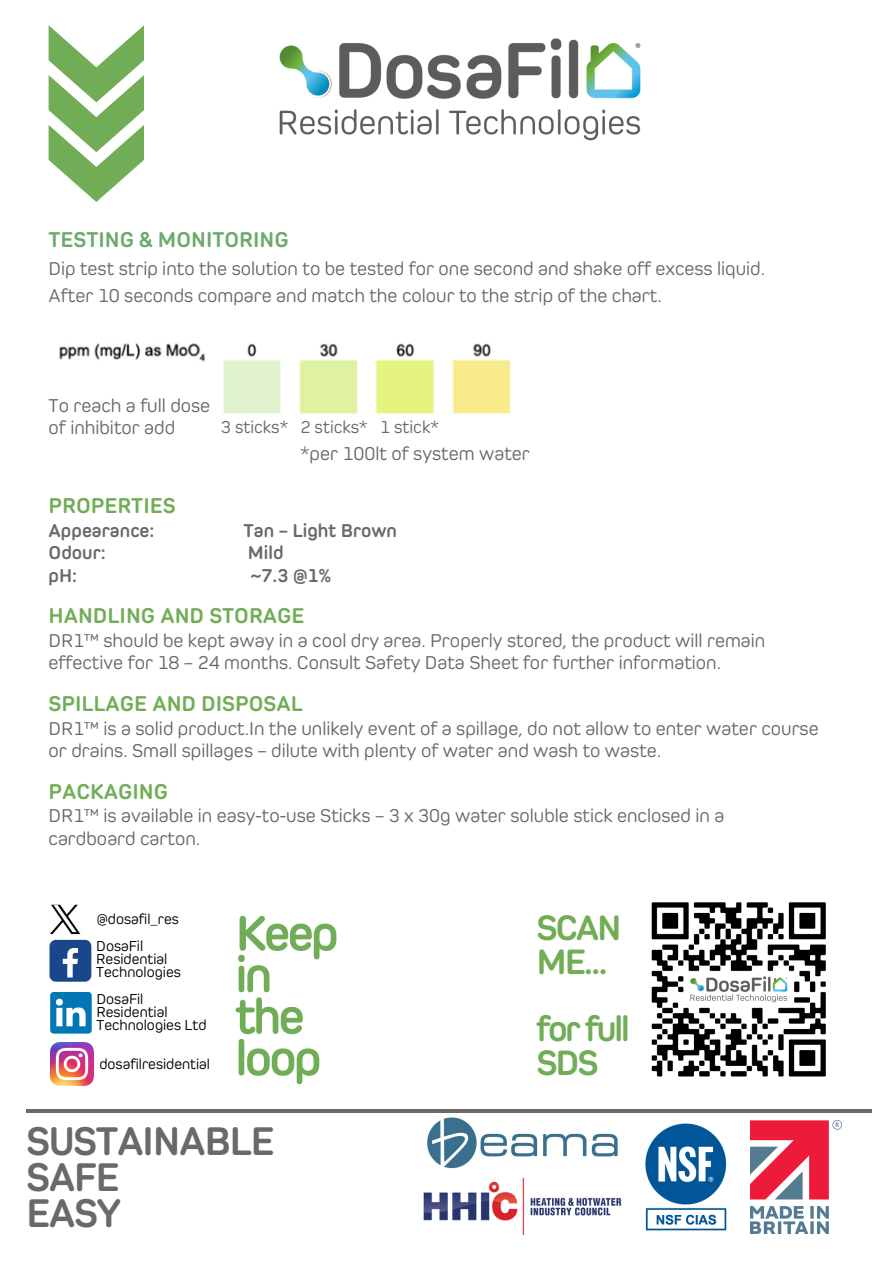
<style>
.page{position:relative;width:893px;height:1264px;background:#fff}
.page>*{position:absolute;margin:0;border:0;box-sizing:border-box;transform-origin:0 0}
.t1{font:700 51.75px/41.5px "Pero";letter-spacing:-.055em;color:#71ad56}
.t2{font:700 42px "Pero";letter-spacing:-.035em;color:#686a6a}
.t3{font:700 37.05px/33.8px "Pero";letter-spacing:-.055em;color:#71ad56}
.t4{font:700 22.5px "Pero";color:#71ad56}
.t5{font:700 22.5px "Pero";color:#6aaa6b}
.t6{font:19.5px/22.5px "Pero";color:#686a6a}
.t7{font:700 19.5px "Pero";color:#686a6a}
.t8{font:18px "Pero";color:#686a6a}
.t9{font:15.15px/13px "Pero";color:#000}
</style>
<div class="page">
<img style="left:279px;top:38px;width:361px;height:103px">
<svg style="left:49px;top:25px;width:95px;height:177px"></svg>
<img style="left:427px;top:1117px;width:191px;height:52px">
<img style="left:423px;top:1177px;width:199px;height:57px">
<img style="left:750px;top:1120px;width:91px;height:113px">
<hr style="left:26px;top:1109px;width:845px;height:3px;background:#686a6a">
<img style="left:651px;top:902px;width:175px;height:175px">
<svg style="left:50px;top:992px;width:42px;height:41px"></svg>
<img style="left:50px;top:904px;width:31px;height:31px">
<div style="left:49px;top:939px;width:42px;height:42px;background:#1a4789;border-radius:6px"></div>
<svg style="left:63px;top:948px;width:15px;height:29px"></svg>
<img style="left:50px;top:1042px;width:44px;height:43px">
<img style="left:645px;top:1123px;width:82px;height:108px">
<img style="left:59px;top:343px;width:452px;height:71px">
<div style="left:56px;top:394px;width:165px;height:54px;background:#fff"></div>
<p class="t5" style="left:49px;top:226px;width:241px">TESTING &amp; MONITORING</p>
<p class="t6" style="left:49px;top:257px;width:718px">Dip test strip into the solution to be tested for one second and shake off excess liquid.</p>
<p class="t6" style="left:49px;top:284px;width:614px">After 10 seconds compare and match the colour to the strip of the chart.</p>
<p class="t6" style="left:49px;top:394px;width:163px">To reach a full dose</p>
<p class="t6" style="left:49px;top:416px;width:128px">of inhibitor add</p>
<p class="t8" style="left:221px;top:416px;width:219px">3 sticks* 2 sticks* 1 stick*</p>
<p class="t6" style="left:300px;top:442px;width:231px">*per 100lt of system water</p>
<p class="t4" style="left:49px;top:492px;width:128px">PROPERTIES</p>
<p class="t7" style="left:49px;top:518px;width:107px">Appearance:</p>
<p class="t7" style="left:243px;top:518px;width:155px">Tan – Light Brown</p>
<p class="t7" style="left:49px;top:541px;width:59px">Odour:</p>
<p class="t7" style="left:248px;top:541px;width:37px">Mild</p>
<p class="t7" style="left:49px;top:563px;width:30px">pH:</p>
<p class="t7" style="left:250px;top:563px;width:82px">~7.3 @1%</p>
<p class="t4" style="left:49px;top:602px;width:257px">HANDLING AND STORAGE</p>
<p class="t6" style="left:49px;top:629px;width:718px">DR1™ should be kept away in a cool dry area. Properly stored, the product will remain effective for 18 – 24 months. Consult Safety Data Sheet for further information.</p>
<p class="t4" style="left:49px;top:690px;width:256px">SPILLAGE AND DISPOSAL</p>
<p class="t6" style="left:49px;top:716px;width:771px">DR1™ is a solid product.In the unlikely event of a spillage, do not allow to enter water course or drains. Small spillages – dilute with plenty of water and wash to waste.</p>
<p class="t4" style="left:49px;top:777px;width:121px">PACKAGING</p>
<p class="t6" style="left:49px;top:804px;width:677px">DR1™ is available in easy-to-use Sticks – 3 x 30g water soluble stick enclosed in a</p>
<p class="t6" style="left:49px;top:827px;width:153px">cardboard carton.</p>
<p class="t9" style="left:97px;top:912px;width:84px">@dosafil_res</p>
<p class="t9" style="left:96px;top:939px;width:86px">DosaFil<br>Residential<br>Technologies</p>
<p class="t9" style="left:96px;top:992px;width:111px">DosaFil<br>Residential<br>Technologies Ltd</p>
<p class="t9" style="left:99px;top:1057px;width:112px">dosafilresidential</p>
<p class="t1" style="left:235px;top:912px;width:105px">Keep in</p>
<p class="t1" style="left:235px;top:995px;width:88px">the loop</p>
<p class="t2" style="left:26px;top:1115px;width:250px">SUSTAINABLE</p>
<p class="t2" style="left:26px;top:1151px;width:95px">SAFE</p>
<p class="t2" style="left:26px;top:1187px;width:96px">EASY</p>
<p class="t3" style="left:536px;top:910px;width:87px">SCAN<br>ME...</p>
<p class="t3" style="left:536px;top:1011px;width:95px">for full<br>SDS</p>
</div>
